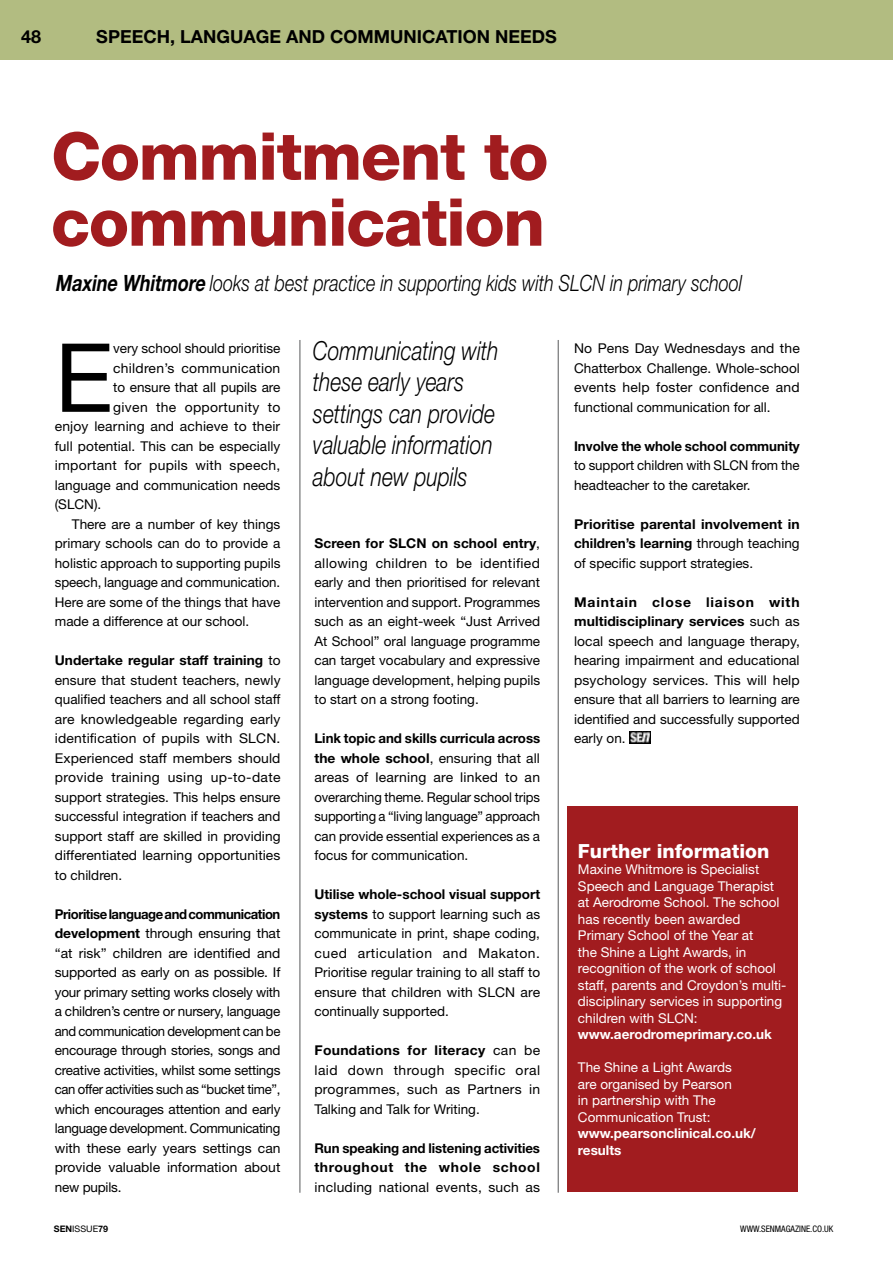
<style>
.page{position:relative;width:893px;height:1263px;background:#fff}
.page>*{position:absolute;margin:0;border:0;box-sizing:border-box;transform-origin:0 0}
.t1{font:95.4px "Helvetica Neue";color:#000}
.t2{font:800 66px/66px "Helvetica Neue";letter-spacing:-.02em;color:#a11c1f}
.t3{font:italic 300 26.25px/31.5px "Helvetica Neue";color:#000;scale:.8 1}
.t4{font:italic 300 22.5px "Helvetica Neue";color:#000;scale:.8 1}
.t5{font:800 19.5px "Helvetica Neue";color:#fff}
.t6{font:700 18px "Helvetica Neue";color:#000}
.t7{font:13.5px/19.5px "Helvetica Neue";color:#000;text-align:justify}
.t8{font:13.5px/16.5px "Helvetica Neue";color:#fff}
.t9{font:700 13.5px/19.5px "Helvetica Neue";color:#000}
.t10{font:700 13.5px/16.5px "Helvetica Neue";color:#fff}
.t11{font:13.5px "Helvetica Neue";letter-spacing:.02em;color:#000}
.t12{font:13.5px "Helvetica Neue";letter-spacing:.025em;color:#000}
.t13{font:condensed 9px "Helvetica Neue";color:#000}
.t14{font:700 9px "Helvetica Neue";color:#000}
.s1{font-family:"Helvetica Neue East A";font-weight:700}
.s2{font-weight:700}
.s3{font-weight:400}
</style>
<div class="page">
<div style="left:0;top:0;width:893px;height:60px;background:#b2bc81"></div>
<svg style="left:629px;top:742px;width:22px;height:1px"></svg>
<img style="left:629px;top:732px;width:22px;height:10px">
<hr style="left:300px;top:340px;width:1px;height:853px;background:#58595b">
<hr style="left:558px;top:340px;width:1px;height:853px;background:#58595b">
<div style="left:567px;top:806px;width:231px;height:386px;background:#a11c1f"></div>
<h3 class="t6" style="left:21px;top:25px;width:22px">48</h3>
<h3 class="t6" style="left:96px;top:25px;width:462px">SPEECH, LANGUAGE AND COMMUNICATION NEEDS</h3>
<h2 class="t2" style="left:51px;top:123px;width:499px">Commitment to communication</h2>
<h3 class="t4" style="left:55px;top:270px;width:861px"><span class="s1">Maxine Whitmore</span> looks at best practice in supporting kids with SLCN in primary school</h3>
<h1 class="t1" style="left:55px;top:321px;width:60px">E</h1>
<p class="t7" style="left:113px;top:339px;width:169px">very school should prioritise</p>
<p class="t11" style="left:113px;top:360px;width:169px">children’s communication</p>
<p class="t7" style="left:113px;top:378px;width:169px">to ensure that all pupils are</p>
<p class="t12" style="left:113px;top:399px;width:169px">given the opportunity to</p>
<p class="t7" style="left:55px;top:417px;width:227px">enjoy learning and achieve to their</p>
<p class="t7" style="left:55px;top:436px;width:227px">full potential. This can be especially</p>
<p class="t11" style="left:55px;top:457px;width:227px">important for pupils with speech,</p>
<p class="t7" style="left:55px;top:475px;width:227px">language and communication needs</p>
<p class="t7" style="left:55px;top:495px;width:48px">(SLCN).</p>
<p class="t7" style="left:72px;top:514px;width:210px">There are a number of key things</p>
<p class="t7" style="left:55px;top:534px;width:227px">primary schools can do to provide a</p>
<p class="t7" style="left:55px;top:553px;width:227px">holistic approach to supporting pupils</p>
<p class="t7" style="left:55px;top:573px;width:227px">speech, language and communication.</p>
<p class="t7" style="left:55px;top:592px;width:227px">Here are some of the things that have</p>
<p class="t7" style="left:55px;top:612px;width:196px">made a difference at our school.</p>
<p class="t7" style="left:55px;top:651px;width:227px"><span class="s2">Undertake regular staff training</span> to ensure that student teachers, newly qualified teachers and all school staff are knowledgeable regarding early identification of pupils with SLCN.<br>Experienced staff members should provide training using up-to-date support strategies. This helps ensure successful integration if teachers and support staff are skilled in providing differentiated learning opportunities to children.</p>
<p class="t7" style="left:55px;top:904px;width:227px"><span class="s2">Prioritise language and communication development</span> through ensuring that “at risk” children are identified and supported as early on as possible. If your primary setting works closely with a children’s centre or nursery, language and communication development can be encourage through stories, songs and creative activities, whilst some settings can offer activities such as “bucket time”, which encourages attention and early language development. Communicating with these early years settings can provide valuable information about new pupils.</p>
<h3 class="t3" style="left:313px;top:334px;width:233px">Communicating with these early years settings can provide valuable information about new pupils</h3>
<p class="t7" style="left:314px;top:534px;width:227px"><span class="s2">Screen for SLCN on school entry</span>, allowing children to be identified early and then prioritised for relevant intervention and support. Programmes such as an eight-week “Just Arrived At School” oral language programme can target vocabulary and expressive language development, helping pupils to start on a strong footing.</p>
<p class="t7" style="left:314px;top:729px;width:227px"><span class="s2">Link topic and skills curricula across the whole school</span>, ensuring that all areas of learning are linked to an overarching theme. Regular school trips supporting a “living language” approach can provide essential experiences as a focus for communication.</p>
<p class="t7" style="left:314px;top:885px;width:227px"><span class="s2">Utilise whole-school visual support systems</span> to support learning such as communicate in print, shape coding, cued articulation and Makaton.<br>Prioritise regular training to all staff to ensure that children with SLCN are continually supported.</p>
<p class="t7" style="left:314px;top:1041px;width:227px"><span class="s2">Foundations for literacy</span> can be laid down through specific oral programmes, such as Partners in Talking and Talk for Writing.</p>
<p class="t9" style="left:314px;top:1138px;width:227px">Run speaking and listening activities throughout the whole school</p>
<p class="t7" style="left:314px;top:1177px;width:227px">including national events, such as</p>
<p class="t7" style="left:574px;top:339px;width:227px">No Pens Day Wednesdays and the Chatterbox Challenge. Whole-school events help foster confidence and functional communication for all.</p>
<p class="t9" style="left:574px;top:436px;width:227px">Involve the whole school community</p>
<p class="t7" style="left:574px;top:456px;width:227px">to support children with SLCN from the headteacher to the caretaker.</p>
<p class="t9" style="left:574px;top:514px;width:227px;text-align:justify">Prioritise parental involvement in children’s learning <span class="s3">through teaching of specific support strategies.</span></p>
<p class="t7" style="left:574px;top:592px;width:227px"><span class="s2">Maintain close liaison with multidisciplinary services</span> such as local speech and language therapy, hearing impairment and educational psychology services. This will help ensure that all barriers to learning are identified and successfully supported early on.</p>
<h3 class="t5" style="left:578px;top:839px;width:193px">Further information</h3>
<p class="t8" style="left:578px;top:861px;width:210px">Maxine Whitmore is Specialist<br>Speech and Language Therapist at Aerodrome School. The school has recently been awarded<br>Primary School of the Year at<br>the Shine a Light Awards, in recognition of the work of school staff, parents and Croydon’s multi&shy;disciplinary services in supporting children with SLCN:</p>
<p class="t10" style="left:578px;top:1026px;width:195px">www.aerodromeprimary.co.uk</p>
<p class="t8" style="left:578px;top:1059px;width:155px">The Shine a Light Awards are organised by Pearson in partnership with The<br>Communication Trust:</p>
<p class="t10" style="left:578px;top:1125px;width:179px">www.pearsonclinical.co.uk/ results</p>
<p class="t14" style="left:54px;top:1223px;width:56px">SEN<span class="s3">ISSUE</span>79</p>
<p class="t13" style="left:740px;top:1224px;width:95px">WWW.SENMAGAZINE.CO.UK</p>
</div>
